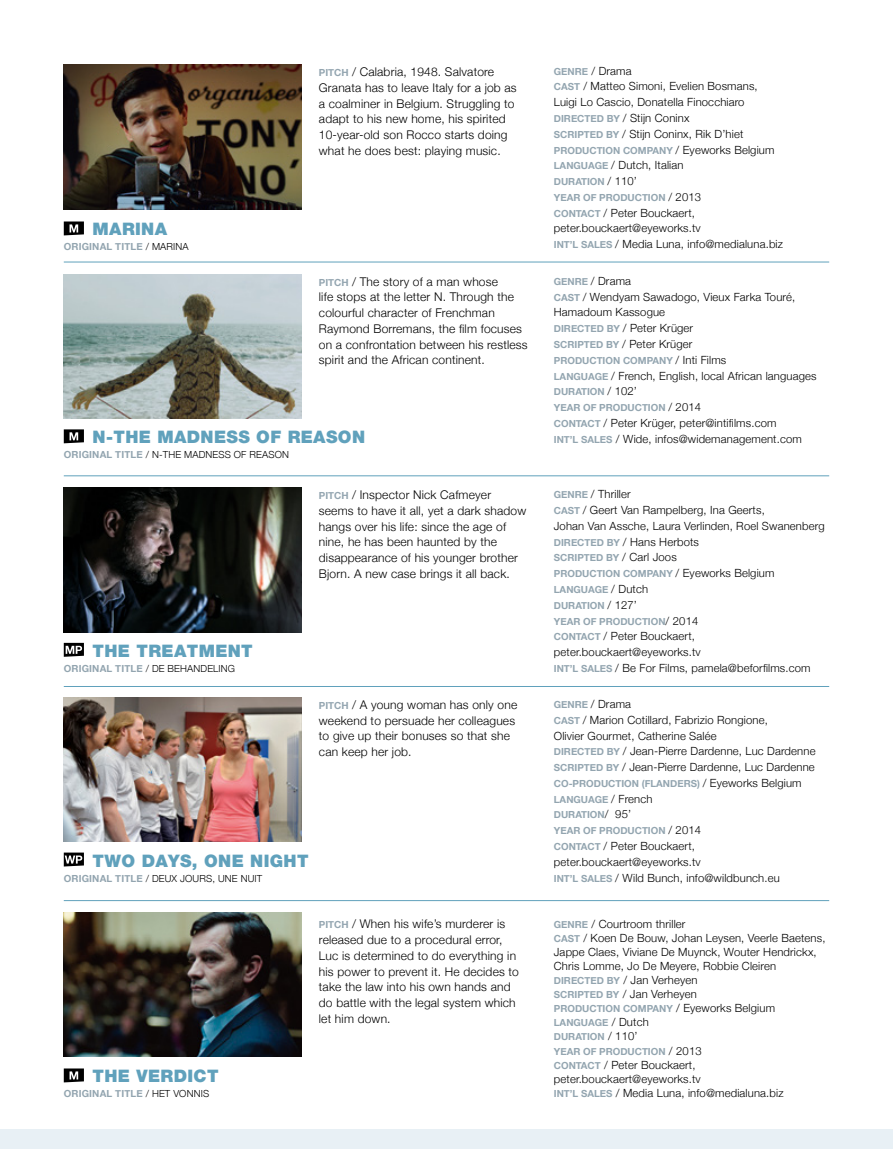
<style>
.page{position:relative;width:893px;height:1149px;background:#fff}
.page>*{position:absolute;margin:0;border:0;box-sizing:border-box;transform-origin:0 0}
.t1{font:900 17.25px "Helvetica Neue";letter-spacing:.02em;color:#60a1bc}
.t2{font:300 12px/15.8px "Helvetica Neue";letter-spacing:.015em;color:#000}
.t3{font:300 11.25px/15.8px "Helvetica Neue";letter-spacing:.015em;color:#000}
.t4{font:700 9.75px/15.8px "Helvetica Neue";color:#93a5b0}
.t5{font:300 9.75px "Helvetica Neue";letter-spacing:.015em;color:#000}
.s1{font-weight:300;color:#000}
.s2{font-weight:700;font-size:9.75px;color:#93a5b0}
.s3{font-weight:300;font-size:11.25px;color:#000}
.s4{font-weight:700;color:#93a5b0}
</style>
<div class="page">
<div style="left:0;top:1129px;width:893px;height:19px;background:#e8f0f5"></div>
<img style="left:64px;top:274px;width:238px;height:144px">
<svg style="left:64px;top:429px;width:20px;height:14px"></svg>
<img style="left:64px;top:697px;width:238px;height:144px">
<svg style="left:64px;top:852px;width:20px;height:14px"></svg>
<img style="left:64px;top:912px;width:238px;height:144px">
<svg style="left:64px;top:1068px;width:20px;height:14px"></svg>
<img style="left:64px;top:65px;width:238px;height:144px">
<svg style="left:64px;top:221px;width:20px;height:14px"></svg>
<img style="left:64px;top:487px;width:238px;height:145px">
<svg style="left:64px;top:642px;width:20px;height:14px"></svg>
<hr style="left:64px;top:261px;width:765px;height:1px;background:#60a1bc">
<hr style="left:64px;top:686px;width:765px;height:1px;background:#60a1bc">
<hr style="left:64px;top:899px;width:765px;height:1px;background:#60a1bc">
<hr style="left:64px;top:475px;width:765px;height:1px;background:#60a1bc">
<h1 class="t1" style="left:93px;top:219px;width:76px">MARINA</h1>
<p class="t4" style="left:64px;top:239px;width:126px">ORIGINAL TITLE <span class="s1">/ MARINA</span></p>
<p class="t2" style="left:319px;top:63px;width:199px"><span class="s2">PITCH</span> / Calabria, 1948. Salvatore Granata has to leave Italy for a job as a coalminer in Belgium. Struggling to adapt to his new home, his spirited 10-year-old son Rocco starts doing what he does best: playing music.</p>
<p class="t3" style="left:554px;top:62px;width:205px"><span class="s2">GENRE</span> / Drama<br><span class="s2">CAST</span> / Matteo Simoni, Evelien Bosmans,<br>Luigi Lo Cascio, Donatella Finocchiaro<br><span class="s2">DIRECTED BY</span> / Stijn Coninx<br><span class="s2">SCRIPTED BY</span> / Stijn Coninx, Rik D’hiet</p>
<p class="t4" style="left:554px;top:142px;width:222px">PRODUCTION COMPANY <span class="s3">/ Eyeworks Belgium</span></p>
<p class="t3" style="left:554px;top:157px;width:131px"><span class="s2">LANGUAGE</span> / Dutch, Italian</p>
<p class="t4" style="left:554px;top:174px;width:149px">DURATION <span class="s3">/ 110’<br></span>YEAR OF PRODUCTION <span class="s3">/ 2013</span></p>
<p class="t3" style="left:554px;top:204px;width:231px"><span class="s2">CONTACT</span> / Peter Bouckaert, peter.bouckaert@eyeworks.tv<br><span class="s2">INT’L SALES</span> / Media Luna, info@medialuna.biz</p>
<p class="t2" style="left:319px;top:273px;width:210px"><span class="s2">PITCH</span> / The story of a man whose<br>life stops at the letter N. Through the colourful character of Frenchman Raymond Borremans, the film focuses on a confrontation between his restless spirit and the African continent.</p>
<p class="t3" style="left:554px;top:272px;width:243px"><span class="s2">GENRE</span> / Drama<br><span class="s2">CAST</span> / Wendyam Sawadogo, Vieux Farka Touré,<br>Hamadoum Kassogue<br><span class="s2">DIRECTED BY</span> / Peter Krüger<br><span class="s2">SCRIPTED BY</span> / Peter Krüger</p>
<p class="t4" style="left:554px;top:352px;width:174px">PRODUCTION COMPANY <span class="s3">/ Inti Films</span></p>
<p class="t3" style="left:554px;top:367px;width:264px"><span class="s2">LANGUAGE</span> / French, English, local African languages</p>
<p class="t4" style="left:554px;top:384px;width:149px">DURATION <span class="s3">/ 102’<br></span>YEAR OF PRODUCTION <span class="s3">/ 2014</span></p>
<p class="t3" style="left:554px;top:414px;width:249px"><span class="s2">CONTACT</span> / Peter Krüger, peter@intifilms.com<br><span class="s2">INT’L SALES</span> / Wide, infos@widemanagement.com</p>
<h1 class="t1" style="left:93px;top:427px;width:274px">N-THE MADNESS OF REASON</h1>
<p class="t5" style="left:64px;top:447px;width:227px"><span class="s4">ORIGINAL TITLE</span> / N-THE MADNESS OF REASON</p>
<h1 class="t1" style="left:93px;top:640px;width:162px">THE TREATMENT</h1>
<p class="t5" style="left:64px;top:660px;width:173px"><span class="s4">ORIGINAL TITLE</span> / DE BEHANDELING</p>
<h1 class="t1" style="left:93px;top:849px;width:217px">TWO DAYS, ONE NIGHT</h1>
<p class="t5" style="left:64px;top:869px;width:200px"><span class="s4">ORIGINAL TITLE</span> / DEUX JOURS, UNE NUIT</p>
<p class="t2" style="left:319px;top:486px;width:209px"><span class="s2">PITCH</span> / Inspector Nick Cafmeyer seems to have it all, yet a dark shadow hangs over his life: since the age of nine, he has been haunted by the disappearance of his younger brother Bjorn. A new case brings it all back.</p>
<p class="t3" style="left:554px;top:485px;width:272px"><span class="s2">GENRE</span> / Thriller<br><span class="s2">CAST</span> / Geert Van Rampelberg, Ina Geerts,<br>Johan Van Assche, Laura Verlinden, Roel Swanenberg <span class="s2">DIRECTED BY</span> / Hans Herbots</p>
<p class="t4" style="left:554px;top:550px;width:222px">SCRIPTED BY <span class="s3">/ Carl Joos<br></span>PRODUCTION COMPANY <span class="s3">/ Eyeworks Belgium<br></span>LANGUAGE <span class="s3">/ Dutch<br></span>DURATION <span class="s3">/ 127’<br></span>YEAR OF PRODUCTION<span class="s3">/ 2014</span></p>
<p class="t3" style="left:554px;top:627px;width:258px"><span class="s2">CONTACT</span> / Peter Bouckaert, peter.bouckaert@eyeworks.tv<br><span class="s2">INT’L SALES</span> / Be For Films, pamela@beforfilms.com</p>
<p class="t2" style="left:319px;top:696px;width:200px"><span class="s2">PITCH</span> / A young woman has only one weekend to persuade her colleagues to give up their bonuses so that she can keep her job.</p>
<p class="t3" style="left:554px;top:695px;width:263px"><span class="s2">GENRE</span> / Drama<br><span class="s2">CAST</span> / Marion Cotillard, Fabrizio Rongione,<br>Olivier Gourmet, Catherine Salée<br><span class="s2">DIRECTED BY</span> / Jean-Pierre Dardenne, Luc Dardenne <span class="s2">SCRIPTED BY</span> / Jean-Pierre Dardenne, Luc Dardenne</p>
<p class="t4" style="left:554px;top:775px;width:249px">CO-PRODUCTION (FLANDERS) <span class="s3">/ Eyeworks Belgium<br></span>LANGUAGE <span class="s3">/ French<br></span>DURATION<span class="s3">/ 95’<br></span>YEAR OF PRODUCTION <span class="s3">/ 2014</span></p>
<p class="t3" style="left:554px;top:837px;width:227px"><span class="s2">CONTACT</span> / Peter Bouckaert, peter.bouckaert@eyeworks.tv<br><span class="s2">INT’L SALES</span> / Wild Bunch, info@wildbunch.eu</p>
<h1 class="t1" style="left:93px;top:1065px;width:127px">THE VERDICT</h1>
<p class="t4" style="left:64px;top:1085px;width:147px">ORIGINAL TITLE <span class="s1">/ HET VONNIS</span></p>
<p class="t2" style="left:319px;top:915px;width:202px"><span class="s2">PITCH</span> / When his wife’s murderer is released due to a procedural error,<br>Luc is determined to do everything in his power to prevent it. He decides to take the law into his own hands and do battle with the legal system which let him down.</p>
<p class="t3" style="left:554px;top:915px;width:273px;line-height:14.1px"><span class="s2">GENRE</span> / Courtroom thriller<br><span class="s2">CAST</span> / Koen De Bouw, Johan Leysen, Veerle Baetens, Jappe Claes, Viviane De Muynck, Wouter Hendrickx, Chris Lomme, Jo De Meyere, Robbie Cleiren <span class="s2">DIRECTED BY</span> / Jan Verheyen<br><span class="s2">SCRIPTED BY</span> / Jan Verheyen</p>
<p class="t4" style="left:554px;top:1001px;width:223px;line-height:14.1px">PRODUCTION COMPANY <span class="s3">/ Eyeworks Belgium<br></span>LANGUAGE <span class="s3">/ Dutch<br></span>DURATION <span class="s3">/ 110’<br></span>YEAR OF PRODUCTION <span class="s3">/ 2013</span></p>
<p class="t3" style="left:554px;top:1056px;width:231px;line-height:14.1px"><span class="s2">CONTACT</span> / Peter Bouckaert, peter.bouckaert@eyeworks.tv<br><span class="s2">INT’L SALES</span> / Media Luna, info@medialuna.biz</p>
</div>
